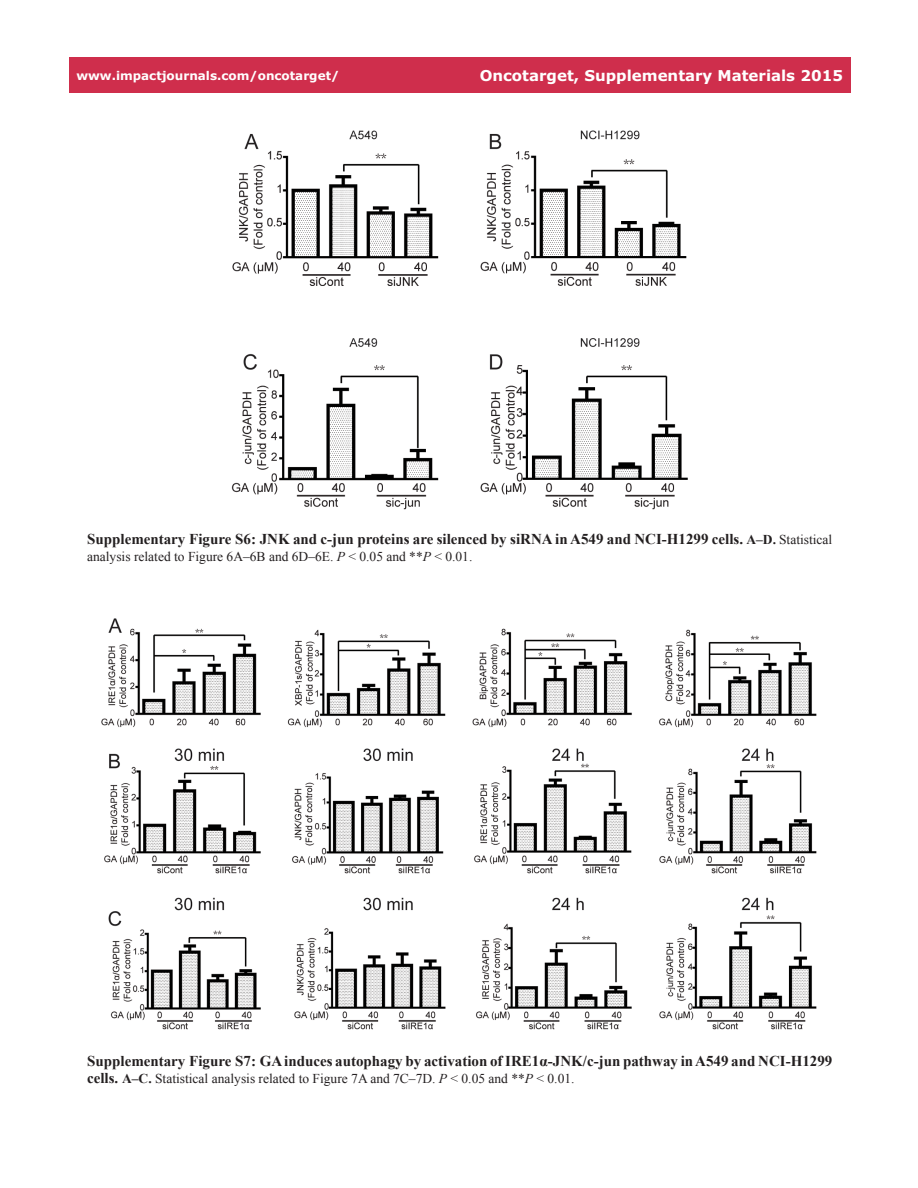
<style>
.page{position:relative;width:918px;height:1188px;background:#fff}
.page>*{position:absolute;margin:0;border:0;box-sizing:border-box;transform-origin:0 0}
.t1{font:700 15px "Times New Roman";color:#231f20}
.t2{font:700 15px "Verdana";color:#fff}
.t3{font:13.5px "Times New Roman";color:#231f20}
.t4{font:700 12px "Verdana";color:#fff}
.s1{font-size:13.5px}
.s2{font-weight:400;font-size:13.5px}
.s3{font-style:italic}
.s4{font-weight:700;font-size:15px}
.s5{font-weight:700}
</style>
<div class="page">
<div style="left:69px;top:57px;width:781px;height:36px;background:#cf2e4c"></div>
<img style="left:231px;top:130px;width:457px;height:380px">
<img style="left:101px;top:618px;width:716px;height:412px">
<p class="t4" style="left:76px;top:68px;width:264px">www.impactjournals.com/oncotarget/</p>
<p class="t2" style="left:480px;top:66px;width:365px">Oncotarget, Supplementary Materials 2015</p>
<p class="t1" style="left:87px;top:529px;width:747px">Supplementary Figure S6: JNK and c-jun proteins are silenced by siRNA in A549 and NCI-H1299 cells. <span class="s1">A–D.</span> <span class="s2">Statistical</span></p>
<p class="t3" style="left:87px;top:547px;width:387px">analysis related to Figure 6A–6B and 6D–6E. <span class="s3">P</span> &lt; 0.05 and **<span class="s3">P</span> &lt; 0.01.</p>
<p class="t1" style="left:87px;top:1051px;width:747px">Supplementary Figure S7: GA induces autophagy by activation of IRE1α-JNK/c-jun pathway in A549 and NCI-H1299</p>
<p class="t3" style="left:87px;top:1069px;width:489px"><span class="s4">cells.</span> <span class="s5">A–C.</span> Statistical analysis related to Figure 7A and 7C–7D. <span class="s3">P</span> &lt; 0.05 and **<span class="s3">P</span> &lt; 0.01.</p>
</div>
